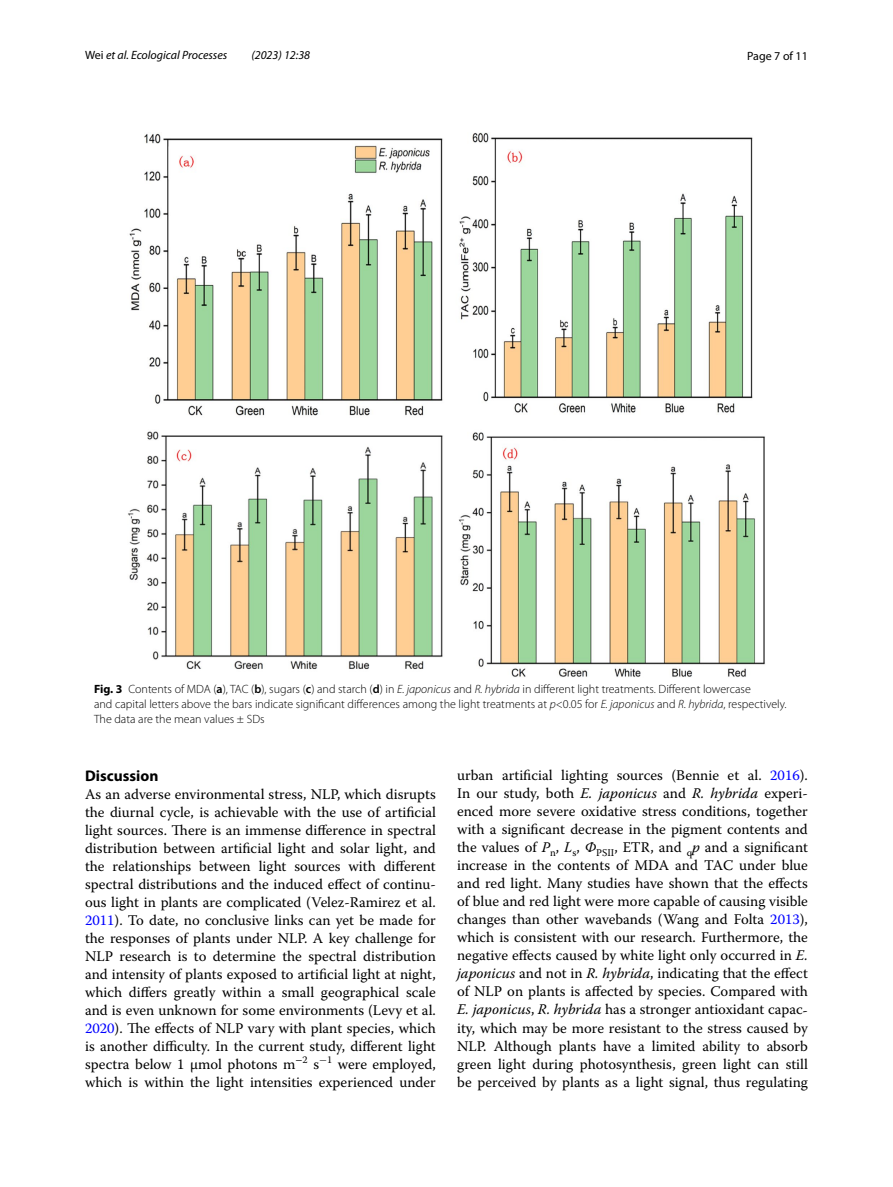
<style>
.page{position:relative;width:893px;height:1187px;background:#fff}
.page>*{position:absolute;margin:0;border:0;box-sizing:border-box;transform-origin:0 0}
.t1{font:700 15.45px "Myriad Pro";color:#000}
.t2{font:14.7px/18px "Warnock Pro";color:#000;text-align:justify}
.t3{font:300 12px/15px "Myriad Pro";color:#000}
.t4{font:italic 12px "Myriad Pro";color:#000}
.t5{font:12px "Myriad Pro";color:#000}
.s1{font-style:normal}
.s2{font-weight:700}
.s3{font-weight:600}
.s4{font-style:italic}
.s5{color:#00f}
</style>
<div class="page">
<img style="left:128px;top:133px;width:637px;height:544px">
<p class="t4" style="left:85px;top:48px;width:144px"><span class="s1">Wei</span> et al. Ecological Processes</p>
<p class="t4" style="left:251px;top:48px;width:60px">(2023) 12:38</p>
<p class="t5" style="left:747px;top:48px;width:62px">Page 7 of 11</p>
<p class="t3" style="left:94px;top:681px;width:694px"><span class="s2">Fig. 3</span> Contents of MDA (<span class="s3">a</span>), TAC (<span class="s3">b</span>), sugars (<span class="s3">c</span>) and starch (<span class="s3">d</span>) in <span class="s4">E. japonicus</span> and <span class="s4">R. hybrida</span> in different light treatments. Different lowercase<br>and capital letters above the bars indicate significant differences among the light treatments at <span class="s4">p</span>&lt;0.05 for <span class="s4">E. japonicus</span> and <span class="s4">R. hybrida</span>, respectively.<br>The data are the mean values ± SDs</p>
<p class="t1" style="left:85px;top:765px;width:75px">Discussion</p>
<p class="t2" style="left:85px;top:785px;width:352px">As an adverse environmental stress, NLP, which disrupts the diurnal cycle, is achievable with the use of artificial light sources. There is an immense difference in spectral distribution between artificial light and solar light, and the relationships between light sources with different spectral distributions and the induced effect of continu&shy;ous light in plants are complicated (Velez-Ramirez et al.<br><span class="s5">2011</span>). To date, no conclusive links can yet be made for the responses of plants under NLP. A key challenge for NLP research is to determine the spectral distribution and intensity of plants exposed to artificial light at night, which differs greatly within a small geographical scale and is even unknown for some environments (Levy et al.<br><span class="s5">2020</span>). The effects of NLP vary with plant species, which is another difficulty. In the current study, different light spectra below 1 µmol photons m<sup>−</sup><sup>2</sup> s<sup>−</sup><sup>1</sup> were employed, which is within the light intensities experienced under</p>
<p class="t2" style="left:457px;top:766px;width:352px">urban artificial lighting sources (Bennie et al. <span class="s5">2016</span>).<br>In our study, both <span class="s4">E. japonicus</span> and <span class="s4">R. hybrida</span> experi&shy;enced more severe oxidative stress conditions, together with a significant decrease in the pigment contents and the values of <span class="s4">P</span><sub>n</sub>, <span class="s4">L</span><sub>s</sub>, <span class="s4">Φ</span><sub>PSII</sub>, ETR, and <sub>q</sub><span class="s4">p</span> and a significant increase in the contents of MDA and TAC under blue and red light. Many studies have shown that the effects of blue and red light were more capable of causing visible changes than other wavebands (Wang and Folta <span class="s5">2013</span>), which is consistent with our research. Furthermore, the negative effects caused by white light only occurred in <span class="s4">E. japonicus</span> and not in <span class="s4">R. hybrida</span>, indicating that the effect of NLP on plants is affected by species. Compared with <span class="s4">E. japonicus</span>, <span class="s4">R. hybrida</span> has a stronger antioxidant capac&shy;ity, which may be more resistant to the stress caused by NLP. Although plants have a limited ability to absorb green light during photosynthesis, green light can still be perceived by plants as a light signal, thus regulating</p>
</div>
